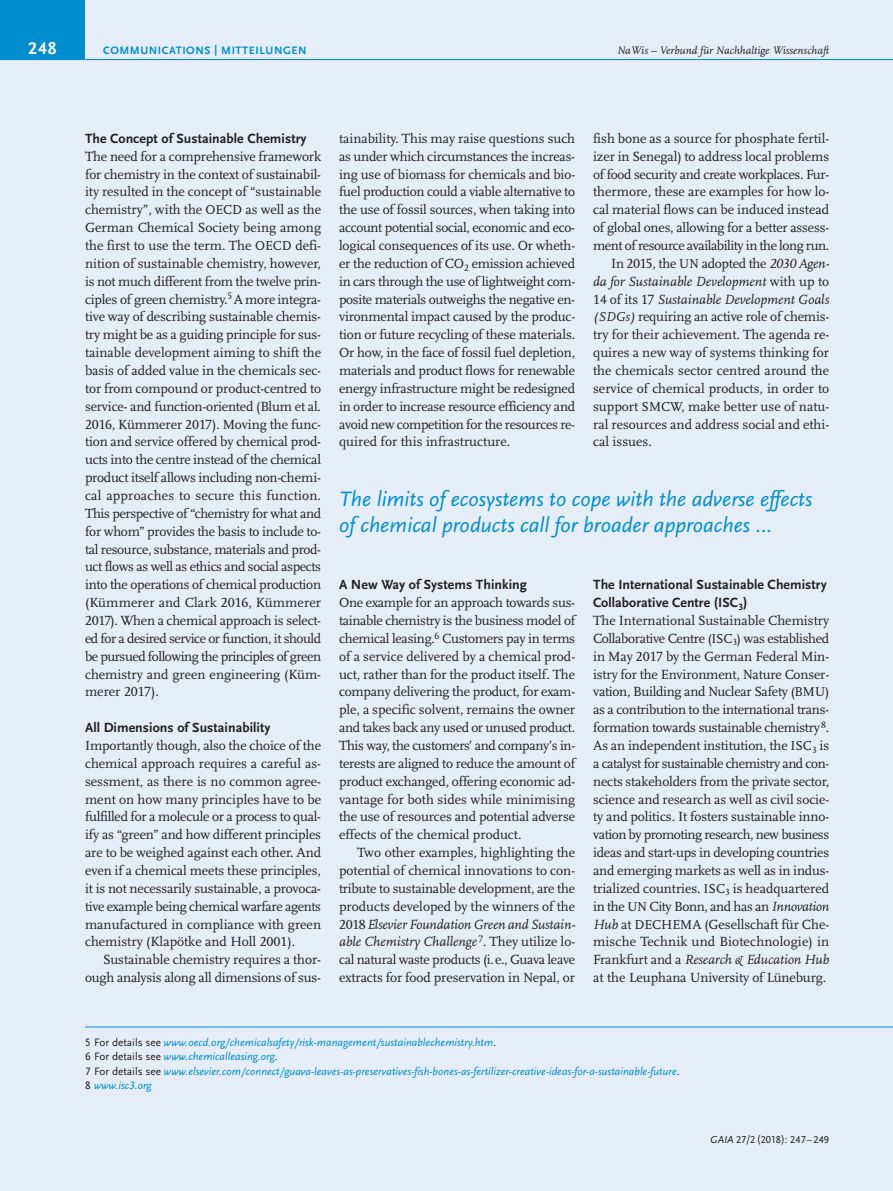
<style>
.page{position:relative;width:893px;height:1191px;background:#e5edf8}
.page>*{position:absolute;margin:0;border:0;box-sizing:border-box;transform-origin:0 0}
.t1{font:italic 21.75px/26.2px "Scala Sans LF";color:#008dcf}
.t2{font:700 17.85px "Scala Sans LF";color:#fff}
.t3{font:13.8px/17.9px "Scala LF";color:#231f20;text-align:justify}
.t4{font:700 13.8px/17.9px "Scala Sans LF";letter-spacing:.005em;color:#231f20}
.t5{font:italic 13.8px "Scala LF";color:#231f20}
.t6{font:13.8px "Scala LF";letter-spacing:-.035em;color:#231f20}
.t7{font:13.8px "Scala LF";letter-spacing:-.025em;color:#231f20}
.t8{font:13.8px "Scala LF";letter-spacing:-.02em;color:#231f20}
.t9{font:italic 11.25px/14.2px "Scala Sans LF";color:#008dcf}
.t10{font:italic 11.25px "Scala LF";color:#231f20}
.t11{font:700 11.25px "Scala Sans LF";letter-spacing:.05em;color:#008dcf}
.t12{font:10.5px "Scala Sans LF";color:#231f20}
.s1{font-size:13.5px}
.s2{font-style:italic}
.s3{font-style:normal}
.s4{font-style:italic;font-size:13.5px}
.s5{font-style:normal;color:#231f20}
</style>
<div class="page">
<div style="left:0;top:0;width:85px;height:60px;background:#008dcf"></div>
<hr style="left:0;top:59px;width:893px;height:1px;background:#008dcf">
<hr style="left:85px;top:1026px;width:808px;height:1px;background:#008dcf">
<p class="t2" style="left:28px;top:41px;width:30px">248</p>
<p class="t11" style="left:103px;top:45px;width:205px">COMMUNICATIONS | MITTEILUNGEN</p>
<p class="t10" style="left:617px;top:44px;width:214px">NaWis – Verbund für Nachhaltige Wissenschaft</p>
<p class="t4" style="left:85px;top:131px;width:223px">The Concept of Sustainable Chemistry</p>
<p class="t3" style="left:85px;top:148px;width:238px">The need for a comprehensive framework for chemistry in the context of sustainabil&shy;ity resulted in the concept of “sustainable chemistry”, with the <span class="s1">OECD</span> as well as the German Chemical Society being among the first to use the term. The <span class="s1">OECD</span> defi&shy;nition of sustainable chemistry, however, is not much different from the twelve prin&shy;ciples of green chemistry.<sup>5</sup> A more integra - tive way of describing sustainable chemis&shy;try might be as a guiding principle for sus&shy;tainable development aiming to shift the basis of added value in the chemicals sec&shy;tor from compound or product-centred to service- and function-oriented (Blum et al.<br>2016, Kümmerer 2017). Moving the func&shy;tion and service offered by chemical prod&shy;ucts into the centre instead of the chemical product itself allows including non-chemi&shy;cal approaches to secure this function.<br>This perspective of “chemistry for what and for whom” provides the basis to include to - tal resource, substance, materials and prod - uct flows as well as ethics and social aspects into the operations of chemical production (Kümmerer and Clark 2016, Kümmerer 2017). When a chemical approach is select - ed for a desired service or function, it should be pursued following the principles of green chemistry and green engineering (Küm - me rer 2017).</p>
<p class="t4" style="left:85px;top:720px;width:187px">All Dimensions of Sustainability</p>
<p class="t3" style="left:85px;top:737px;width:238px">Importantly though, also the choice of the chemical approach requires a careful as&shy;sessment, as there is no common agree&shy;ment on how many principles have to be fulfilled for a molecule or a pro cess to qual&shy;ify as “green” and how different principles are to be weighed against each other. And even if a chemical meets these principles, it is not necessarily sustainable, a provoca&shy;tive example being chemical war fare agents manufactured in compliance with green chemistry (Klapötke and Holl 2001).</p>
<p class="t3" style="left:85px;top:952px;width:238px;text-align:right">Sustainable chemistry requires a thor&shy;ough analysis along all dimensions of sus-</p>
<p class="t3" style="left:339px;top:131px;width:238px">tainability. This may raise questions such as under which circumstances the increas - ing use of biomass for chemicals and bio&shy;fuel production could a viable alternative to the use of fossil sources, when taking into account potential social, economic and eco - logical consequences of its use. Or wheth - er the reduction of CO<sub>2</sub> emission achieved in cars through the use of lightweight com&shy;posite materials outweighs the negative en&shy;vironmental impact caused by the produc&shy;tion or future recycling of these materials.<br>Or how, in the face of fossil fuel depletion, materials and product flows for re newable energy infrastructure might be redesigned in order to increase resource effi ciency and avoid new competition for the resources re&shy;quired for this infrastructure.</p>
<p class="t3" style="left:593px;top:131px;width:238px">fish bone as a source for phosphate fertil-</p>
<p class="t3" style="left:593px;top:148px;width:238px">izer in Senegal) to address local problems</p>
<p class="t7" style="left:593px;top:168px;width:238px">of food security and create workplaces. Fur-</p>
<p class="t3" style="left:593px;top:184px;width:238px">thermore, these are examples for how lo-</p>
<p class="t3" style="left:593px;top:202px;width:238px">cal material flows can be induced instead</p>
<p class="t3" style="left:593px;top:220px;width:238px">of global ones, allowing for a better assess -</p>
<p class="t6" style="left:593px;top:240px;width:238px">ment of resource availability in the long run.</p>
<p class="t8" style="left:611px;top:258px;width:220px">In 2015, the <span class="s1">UN</span> adopted the <span class="s2">2030 Agen-</span></p>
<p class="t5" style="left:593px;top:274px;width:238px">da for Sustainable Development <span class="s3">with up to</span></p>
<p class="t5" style="left:593px;top:292px;width:238px"><span class="s3">14 of its 17</span> Sustainable Development Goals</p>
<p class="t3" style="left:593px;top:309px;width:238px"><span class="s4">(SDGs)</span> requiring an active role of chemis -</p>
<p class="t3" style="left:593px;top:327px;width:238px">try for their achievement. The agenda re-</p>
<p class="t3" style="left:593px;top:345px;width:238px">quires a new way of systems thinking for</p>
<p class="t3" style="left:593px;top:363px;width:238px">the chemicals sector centred around the</p>
<p class="t3" style="left:593px;top:380px;width:238px">service of chemical products, in order to</p>
<p class="t3" style="left:593px;top:398px;width:238px">support <span class="s1">SMCW,</span> make better use of natu-</p>
<p class="t3" style="left:593px;top:416px;width:238px">ral resources and address social and ethi -</p>
<p class="t3" style="left:593px;top:434px;width:60px">cal issues.</p>
<h1 class="t1" style="left:339px;top:489px;width:475px">The limits of ecosystems to cope with the adverse effects of chemical products call for broader approaches …</h1>
<p class="t4" style="left:339px;top:577px;width:189px">A New Way of Systems Thinking</p>
<p class="t3" style="left:339px;top:595px;width:238px">One example for an approach towards sus&shy;tainable chemistry is the business model of chemical leasing.<sup>6</sup> Customers pay in terms of a service delivered by a chemical prod&shy;uct, rather than for the product itself. The company delivering the product, for exam&shy;ple, a specific solvent, remains the owner and takes back any used or unused product.<br>This way, the customers’ and company’s in&shy;terests are aligned to reduce the amount of product exchanged, offering economic ad&shy;vantage for both sides while minimising the use of resources and potential adverse effects of the chemical product.</p>
<p class="t3" style="left:339px;top:845px;width:238px;text-indent:18px">Two other examples, highlighting the potential of chemical innovations to con&shy;tribute to sustainable development, are the products developed by the winners of the 2018<span class="s2">Elsevier Foundation Green and Sustain - able Chemistry Challenge</span> <sup>7</sup>. They utilize lo&shy;cal natural waste products (i.e., Guava leave extracts for food preservation in Nepal, or</p>
<p class="t4" style="left:593px;top:577px;width:235px">The International Sustainable Chemistry<br>Collaborative Centre (ISC<sub>3</sub>)</p>
<p class="t3" style="left:593px;top:613px;width:238px">The International Sustainable Chemistry Collaborative Centre <span class="s1">(ISC</span><sub>3</sub><span class="s1">)</span> was established in May 2017 by the German Federal Min&shy;istry for the Envi ronment, Nature Conser&shy;vation, Building and Nuclear Safety <span class="s1">(BMU) </span>as a contribution to the international trans&shy;formation towards sustainable chemistry<sup>8</sup>.<br>As an independent institution, the <span class="s1">ISC</span><sub>3</sub> is a catalyst for sustainable chemistry and con&shy;nects stakeholders from the private sector, science and research as well as civil socie - ty and politics. It fosters sustainable inno&shy;vation by promoting research, new business ideas and start-ups in developing countries and emerging markets as well as in indus&shy;trialized countries. <span class="s1">ISC</span><sub>3</sub> is headquartered in the <span class="s1">UN</span> City Bonn, and has an <span class="s2">Innovation Hub</span> at <span class="s1">DECHEMA</span> (Gesellschaft für Che - mische Technik und Biotechnologie) in Frankfurt and a <span class="s2">Research &amp; Education Hub </span>at the Leuphana University of Lüneburg.</p>
<p class="t9" style="left:85px;top:1037px;width:596px"><span class="s5">5 For details see</span> www.oecd.org/chemicalsafety/risk-management/sustainablechemistry.htm<span class="s5">.<br>6 For details see</span> www.chemicalleasing.org<span class="s5">.<br>7 For details see</span> www.elsevier.com/connect/guava-leaves-as-preservatives-fish-bones-as-fertilizer-creative-ideas-for-a-sustainable-future<span class="s5">.<br>8</span> www.isc3.org</p>
<p class="t12" style="left:710px;top:1135px;width:120px"><span class="s2">GAIA</span> 27/2(2018): 247– 249</p>
</div>
